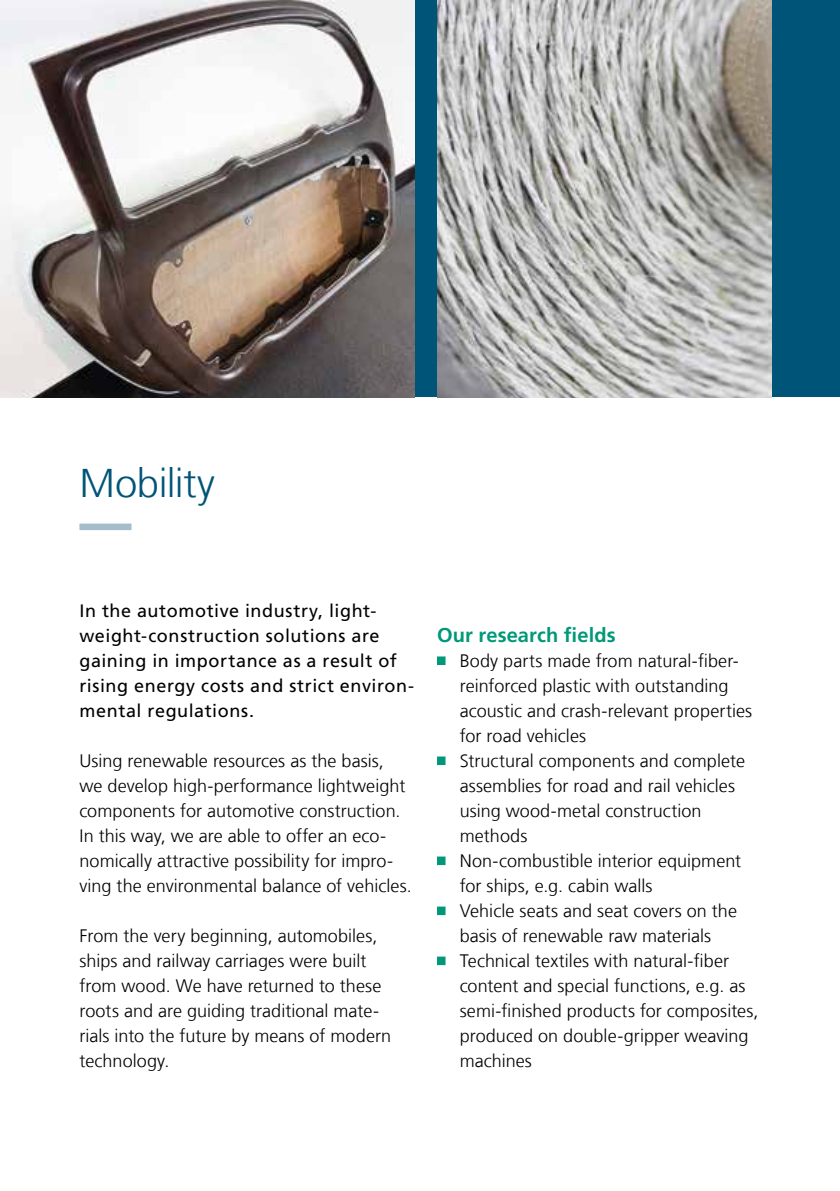
<style>
.page{position:relative;width:840px;height:1191px;background:#fff}
.page>*{position:absolute;margin:0;border:0;box-sizing:border-box;transform-origin:0 0}
.t1{font:300 40px "Frutiger LT Com";letter-spacing:-.015em;color:#005478}
.t2{font:700 20px "Frutiger LT Com";letter-spacing:.005em;color:#009879}
.t3{font:300 18px/25px "Frutiger LT Com";color:#000}
.t4{font:18px/25px "Frutiger LT Com";letter-spacing:.03em;color:#000}
</style>
<div class="page">
<svg style="left:79px;top:523px;width:53px;height:7px"></svg>
<svg style="left:437px;top:656px;width:9px;height:9px"></svg>
<svg style="left:437px;top:756px;width:9px;height:9px"></svg>
<svg style="left:437px;top:856px;width:9px;height:9px"></svg>
<svg style="left:437px;top:906px;width:9px;height:9px"></svg>
<svg style="left:437px;top:956px;width:9px;height:9px"></svg>
<div style="left:0;top:0;width:839px;height:397px;background:#005478"></div>
<img style="left:0;top:0;width:414px;height:397px">
<img style="left:437px;top:0;width:334px;height:397px">
<h1 class="t1" style="left:79px;top:460px;width:137px">Mobility</h1>
<p class="t4" style="left:79px;top:598px;width:336px">In the automotive industry, light&shy;weight-construction solutions are gaining in importance as a result of rising energy costs and strict environ&shy;mental regulations.</p>
<p class="t3" style="left:79px;top:748px;width:334px">Using renewable resources as the basis,<br>we develop high-performance lightweight components for automotive construction.<br>In this way, we are able to offer an eco&shy;nomically attractive possibility for impro&shy;ving the environmental balance of vehicles.</p>
<p class="t3" style="left:79px;top:923px;width:313px">From the very beginning, automobiles, ships and railway carriages were built from wood. We have returned to these roots and are guiding traditional mate&shy;rials into the future by means of modern technology.</p>
<p class="t2" style="left:437px;top:623px;width:180px">Our research fields</p>
<p class="t3" style="left:459px;top:648px;width:300px">Body parts made from natural-fiber&shy;reinforced plastic with outstanding acoustic and crash-relevant properties for road vehicles<br>Structural components and complete assemblies for road and rail vehicles using wood-metal construction methods<br>Non-combustible interior equipment for ships, e.g. cabin walls<br>Vehicle seats and seat covers on the basis of renewable raw materials<br>Technical textiles with natural-fiber content and special functions, e.g. as semi-finished products for composites, produced on double-gripper weaving machines</p>
</div>
